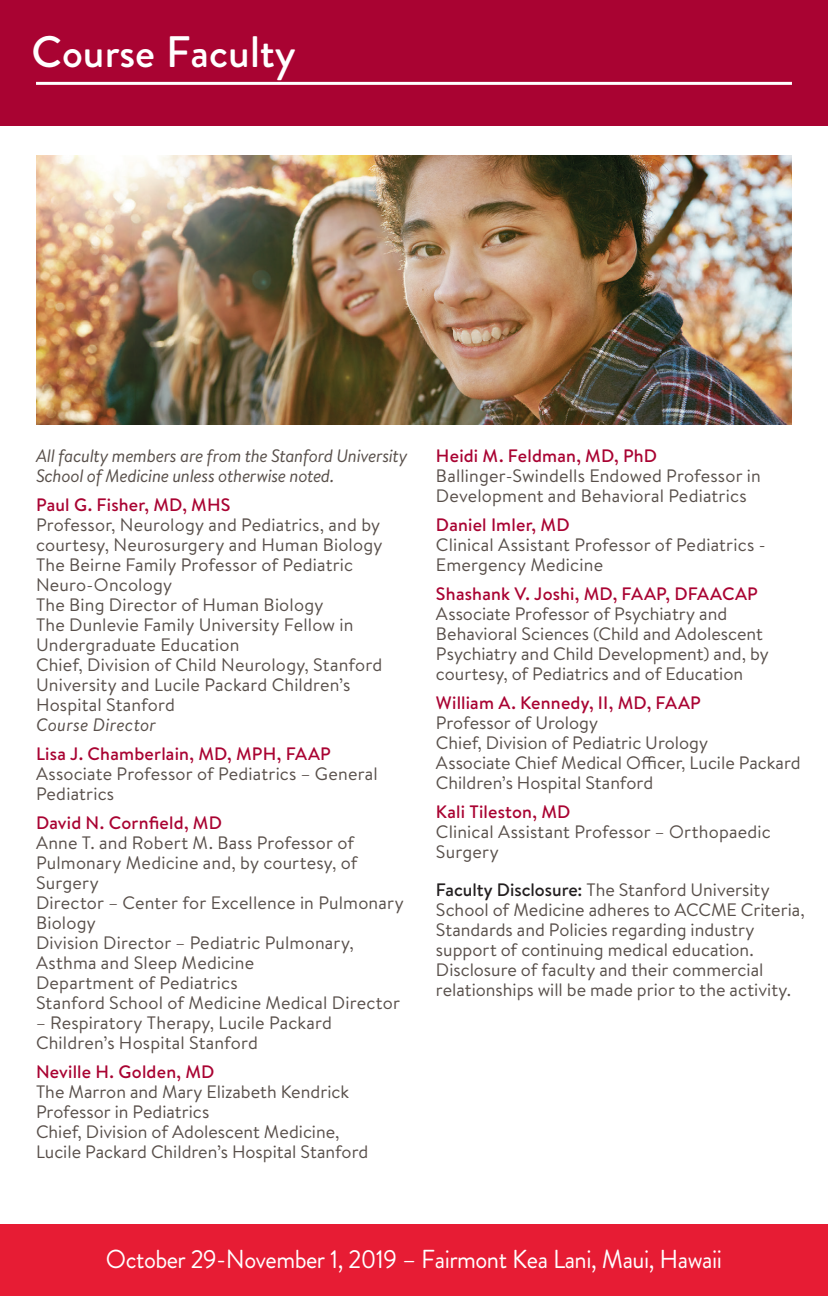
<style>
.page{position:relative;width:828px;height:1296px;background:#fff}
.page>*{position:absolute;margin:0;border:0;box-sizing:border-box;transform-origin:0 0}
.t1{font:500 44px "Brandon Grotesque";color:#fff}
.t2{font:26px "Brandon Grotesque";letter-spacing:-.02em;color:#fff;scale:.95 1}
.t3{font:18px/20px "Brandon Text";letter-spacing:.005em;color:#584f4a}
.t4{font:italic 18px/20px "Brandon Text";letter-spacing:-.02em;color:#584f4a}
.s1{font-weight:500;color:#a90332}
.s2{font-style:italic}
.s3{font-weight:500;color:#231f20}
</style>
<div class="page">
<img style="left:36px;top:155px;width:756px;height:270px">
<div style="left:0;top:0;width:828px;height:126px;background:#a90332"></div>
<div style="left:0;top:1224px;width:828px;height:72px;background:#e71c34"></div>
<hr style="left:36px;top:82px;width:756px;height:3px;background:#fff">
<p class="t1" style="left:32px;top:21px;width:265px">Course Faculty</p>
<p class="t4" style="left:36px;top:445px;width:373px">All faculty members are from the Stanford University<br>School of Medicine unless otherwise noted.</p>
<p class="t3" style="left:36px;top:494px;width:348px"><span class="s1">Paul G. Fisher, MD, MHS<br></span>Professor, Neurology and Pediatrics, and by courtesy, Neurosurgery and Human Biology<br>The Beirne Family Professor of Pediatric<br>Neuro-Oncology<br>The Bing Director of Human Biology<br>The Dunlevie Family University Fellow in<br>Undergraduate Education<br>Chief, Division of Child Neurology, Stanford<br>University and Lucile Packard Children’s<br>Hospital Stanford<br><span class="s2">Course Director</span></p>
<p class="t3" style="left:36px;top:743px;width:343px"><span class="s1">Lisa J. Chamberlain, MD, MPH, FAAP<br></span>Associate Professor of Pediatrics – General<br>Pediatrics</p>
<p class="t3" style="left:36px;top:812px;width:369px"><span class="s1">David N. Cornfield, MD<br></span>Anne T. and Robert M. Bass Professor of<br>Pulmonary Medicine and, by courtesy, of<br>Surgery<br>Director – Center for Excellence in Pulmonary<br>Biology<br>Division Director – Pediatric Pulmonary,<br>Asthma and Sleep Medicine<br>Department of Pediatrics<br>Stanford School of Medicine Medical Director</p>
<p class="t3" style="left:36px;top:1012px;width:298px">– Respiratory Therapy, Lucile Packard<br>Children’s Hospital Stanford</p>
<p class="t3" style="left:36px;top:1061px;width:334px"><span class="s1">Neville H. Golden, MD<br></span>The Marron and Mary Elizabeth Kendrick Professor in Pediatrics<br>Chief, Division of Adolescent Medicine, Lucile Packard Children’s Hospital Stanford</p>
<p class="t3" style="left:436px;top:445px;width:327px"><span class="s1">Heidi M. Feldman, MD, PhD<br></span>Ballinger-Swindells Endowed Professor in<br>Development and Behavioral Pediatrics</p>
<p class="t3" style="left:436px;top:514px;width:331px"><span class="s1">Daniel Imler, MD<br></span>Clinical Assistant Professor of Pediatrics -<br>Emergency Medicine</p>
<p class="t3" style="left:436px;top:583px;width:334px"><span class="s1">Shashank V. Joshi, MD, FAAP, DFAACAP </span>Associate Professor of Psychiatry and Behavioral Sciences (Child and Adolescent Psychiatry and Child Development) and, by courtesy, of Pediatrics and of Education</p>
<p class="t3" style="left:436px;top:692px;width:366px"><span class="s1">William A. Kennedy, II, MD, FAAP<br></span>Professor of Urology<br>Chief, Division of Pediatric Urology<br>Associate Chief Medical Officer, Lucile Packard Children’s Hospital Stanford</p>
<p class="t3" style="left:436px;top:801px;width:336px"><span class="s1">Kali Tileston, MD<br></span>Clinical Assistant Professor – Orthopaedic<br>Surgery</p>
<p class="t3" style="left:436px;top:879px;width:370px"><span class="s3">Faculty Disclosure:</span> The Stanford University School of Medicine adheres to ACCME Criteria, Standards and Policies regarding industry support of continuing medical education.<br>Disclosure of faculty and their commercial relationships will be made prior to the activity.</p>
<p class="t2" style="left:106px;top:1241px;width:650px">October 29-November 1, 2019 – Fairmont Kea Lani, Maui, Hawaii</p>
</div>
